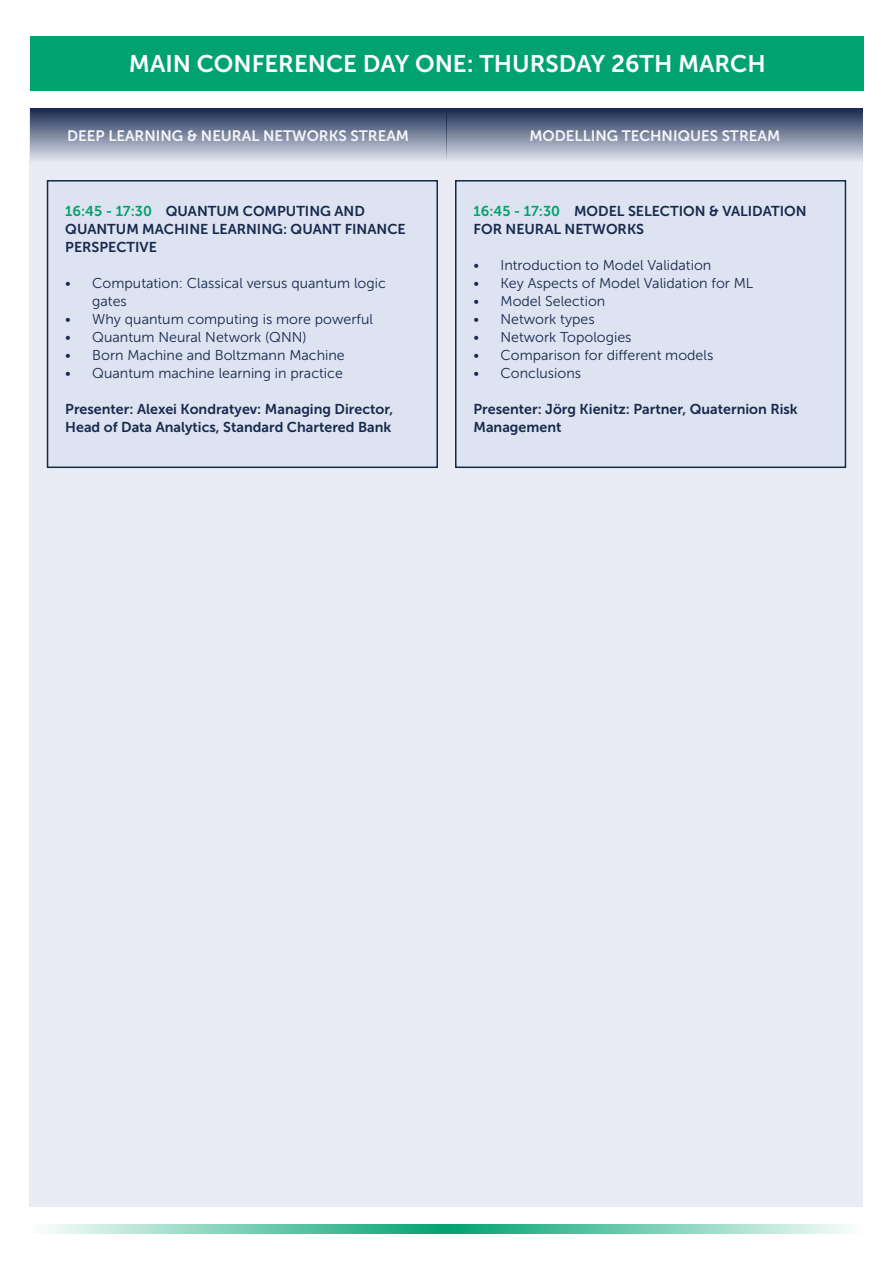
<style>
.page{position:relative;width:893px;height:1263px;background:#fff}
.page>*{position:absolute;margin:0;border:0;box-sizing:border-box;transform-origin:0 0}
.t1{font:24px "Museo Sans 700";color:#fff}
.t2{font:15px "Museo Sans 700";color:#fff}
.t3{font:14.25px/18px "Museo Sans 300";color:#17294e}
.t4{font:14.25px/18px "Museo Sans 700";color:#17294e}
.s1{color:#00a370}
</style>
<div class="page">
<div style="left:31px;top:36px;width:833px;height:54px;background:#00a370"></div>
<svg style="left:45px;top:1224px;width:804px;height:9px;background:#7aceb3"></svg>
<div style="left:30px;top:108px;width:833px;height:1098px;background:#e9ecf5"></div>
<div style="left:48px;top:181px;width:389px;height:286px;background:#dde3f0"></div>
<div style="left:47px;top:180px;width:391px;height:288px;border:2px solid #17294e"></div>
<div style="left:456px;top:181px;width:389px;height:286px;background:#dde3f0"></div>
<div style="left:455px;top:180px;width:391px;height:288px;border:2px solid #17294e"></div>
<div style="left:30px;top:108px;width:416px;height:54px;background:linear-gradient(to bottom,#16284d,#dfe3ed)"></div>
<div style="left:446px;top:108px;width:417px;height:54px;background:linear-gradient(to bottom,#16284d,#dfe3ed)"></div>
<p class="t1" style="left:129px;top:50px;width:638px">MAIN CONFERENCE DAY ONE: THURSDAY 26TH MARCH</p>
<p class="t2" style="left:67px;top:127px;width:343px">DEEP LEARNING &amp; NEURAL NETWORKS STREAM</p>
<p class="t2" style="left:529px;top:127px;width:252px">MODELLING TECHNIQUES STREAM</p>
<p class="t4" style="left:65px;top:202px;width:342px"><span class="s1">16:45 - 17:30</span> QUANTUM COMPUTING AND<br>QUANTUM MACHINE LEARNING: QUANT FINANCE<br>PERSPECTIVE</p>
<p class="t3" style="left:92px;top:274px;width:295px;text-indent:-27px">• Computation: Classical versus quantum logic gates</p>
<p class="t3" style="left:65px;top:310px;width:309px">• Why quantum computing is more powerful</p>
<p class="t3" style="left:65px;top:328px;width:243px">• Quantum Neural Network (QNN)</p>
<p class="t3" style="left:65px;top:346px;width:281px">• Born Machine and Boltzmann Machine</p>
<p class="t3" style="left:65px;top:364px;width:279px">• Quantum machine learning in practice</p>
<p class="t4" style="left:65px;top:400px;width:330px">Presenter: Alexei Kondratyev: Managing Director,<br>Head of Data Analytics, Standard Chartered Bank</p>
<p class="t4" style="left:473px;top:202px;width:335px"><span class="s1">16:45 - 17:30</span> MODEL SELECTION &amp; VALIDATION<br>FOR NEURAL NETWORKS</p>
<p class="t3" style="left:473px;top:256px;width:239px">• Introduction to Model Validation</p>
<p class="t3" style="left:473px;top:274px;width:281px">• Key Aspects of Model Validation for ML</p>
<p class="t3" style="left:473px;top:292px;width:133px">• Model Selection</p>
<p class="t3" style="left:473px;top:310px;width:123px">• Network types</p>
<p class="t3" style="left:473px;top:328px;width:160px">• Network Topologies</p>
<p class="t3" style="left:473px;top:346px;width:241px">• Comparison for different models</p>
<p class="t3" style="left:473px;top:364px;width:109px">• Conclusions</p>
<p class="t4" style="left:473px;top:400px;width:326px">Presenter: Jörg Kienitz: Partner, Quaternion Risk<br>Management</p>
</div>
